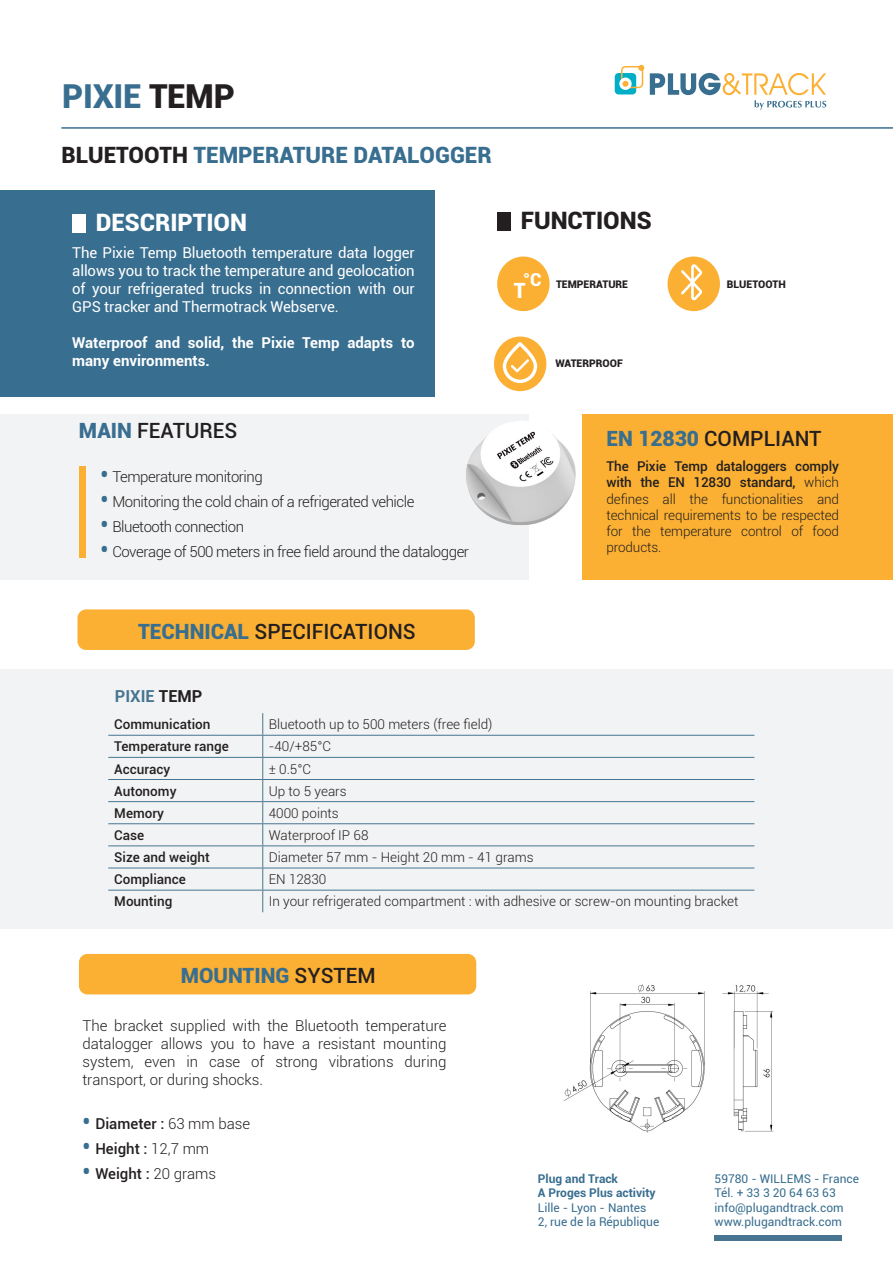
<style>
.page{position:relative;width:893px;height:1263px;background:#fff}
.page>*{position:absolute;margin:0;border:0;box-sizing:border-box;transform-origin:0 0}
.t1{font:900 33px "Roboto";letter-spacing:-.01em;color:#386e8f}
.t2{font:900 24px "Roboto";color:#fff}
.t3{font:900 24px "Roboto";color:#231f20}
.t4{font:900 22.5px "Roboto";color:#386e8f}
.t5{font:500 21px "Roboto";color:#231f20}
.t6{font:900 21px "Roboto";color:#386e8f}
.t7{font:900 21px "Roboto";color:#fff}
.t8{font:900 17.85px "Roboto";color:#fff}
.t9{font:700 16.5px "Roboto";color:#477591}
.t10{font:300 15px/18px "Roboto";letter-spacing:-.03em;color:#231f20;text-align:justify}
.t11{font:15px/18px "Roboto";letter-spacing:-.01em;color:#fff;text-align:justify}
.t12{font:700 15px/18px "Roboto";color:#fff}
.t13{font:500 15px "Roboto";color:#231f20}
.t14{font:300 13.5px/16.2px "Roboto";color:#231f20;text-align:justify}
.t15{font:500 13.5px "Roboto";color:#231f20}
.t16{font:12px "Roboto";color:#386e8f}
.t17{font:700 12px "Roboto";color:#386e8f}
.t18{font:900 10.5px "Roboto";color:#231f20}
.s1{color:#231f20}
.s2{font-weight:900;color:#386e8f}
.s3{font-weight:900;font-size:21px;color:#386e8f}
.s4{font-weight:500}
.s5{font-weight:500;color:#231f20}
.s6{font-weight:300}
</style>
<div class="page">
<div style="left:0;top:414px;width:529px;height:166px;background:#f2f3f4"></div>
<div style="left:0;top:191px;width:435px;height:206px;background:#386e8f"></div>
<hr style="left:61px;top:127px;width:832px;height:2px;background:#386e8f">
<div style="left:72px;top:214px;width:14px;height:19px;background:#fff"></div>
<div style="left:497px;top:212px;width:13px;height:19px;background:#231f20"></div>
<div style="left:615px;top:73px;width:21px;height:21px;background:#00aec5;border-radius:4px"></div>
<div style="left:621px;top:66px;width:22px;height:22px;border:2px solid #fbb033;border-radius:4px"></div>
<svg style="left:619px;top:78px;width:13px;height:12px"></svg>
<svg style="left:622px;top:81px;width:6px;height:6px"></svg>
<svg style="left:638px;top:65px;width:6px;height:6px"></svg>
<svg style="left:650px;top:73px;width:176px;height:37px"></svg>
<div style="left:715px;top:1235px;width:127px;height:6px;background:#477591"></div>
<div style="left:494px;top:337px;width:52px;height:54px;background:#fbb033;border-radius:50%"></div>
<div style="left:667px;top:256px;width:53px;height:55px;background:#fbb033;border-radius:50%"></div>
<div style="left:497px;top:256px;width:53px;height:55px;background:#fbb033;border-radius:50%"></div>
<div style="left:79px;top:466px;width:7px;height:91px;background:#fbb033"></div>
<div style="left:0;top:669px;width:893px;height:259px;background:#f2f3f4"></div>
<div style="left:78px;top:609px;width:397px;height:41px;background:#fbb033;border-radius:9px"></div>
<svg style="left:681px;top:264px;width:21px;height:36px"></svg>
<svg style="left:503px;top:342px;width:34px;height:39px"></svg>
<hr style="left:108px;top:735px;width:155px;height:1px;background:#477591">
<hr style="left:263px;top:735px;width:491px;height:1px;background:#477591">
<hr style="left:108px;top:757px;width:155px;height:1px;background:#477591">
<hr style="left:263px;top:757px;width:491px;height:1px;background:#477591">
<hr style="left:108px;top:779px;width:155px;height:1px;background:#477591">
<hr style="left:263px;top:779px;width:491px;height:1px;background:#477591">
<hr style="left:108px;top:801px;width:155px;height:1px;background:#477591">
<hr style="left:263px;top:801px;width:491px;height:1px;background:#477591">
<hr style="left:108px;top:823px;width:155px;height:1px;background:#477591">
<hr style="left:263px;top:823px;width:491px;height:1px;background:#477591">
<hr style="left:108px;top:845px;width:155px;height:1px;background:#477591">
<hr style="left:263px;top:845px;width:491px;height:1px;background:#477591">
<hr style="left:108px;top:868px;width:155px;height:1px;background:#477591">
<hr style="left:263px;top:868px;width:491px;height:1px;background:#477591">
<hr style="left:108px;top:890px;width:155px;height:1px;background:#477591">
<hr style="left:263px;top:890px;width:491px;height:1px;background:#477591">
<svg style="left:262px;top:713px;width:1px;height:199px"></svg>
<div style="left:79px;top:954px;width:397px;height:40px;background:#fbb033;border-radius:9px"></div>
<img style="left:564px;top:984px;width:209px;height:149px">
<div style="left:582px;top:414px;width:311px;height:166px;background:#fbb033"></div>
<img style="left:466px;top:381px;width:110px;height:144px">
<p class="t1" style="left:62px;top:73px;width:174px">PIXIE <span class="s1">TEMP</span></p>
<p class="t4" style="left:61px;top:139px;width:432px"><span class="s1">BLUETOOTH</span> TEMPERATURE DATALOGGER</p>
<p class="t2" style="left:96px;top:206px;width:153px">DESCRIPTION</p>
<p class="t3" style="left:521px;top:204px;width:133px">FUNCTIONS</p>
<p class="t11" style="left:72px;top:243px;width:344px">The Pixie Temp Bluetooth temperature data logger allows you to track the temperature and geolocation of your refrigerated trucks in connection with our GPS tracker and Thermotrack Webserve.</p>
<p class="t12" style="left:72px;top:333px;width:344px">Waterproof and solid, the Pixie Temp adapts to many environments.</p>
<p class="t5" style="left:79px;top:416px;width:160px"><span class="s2">MAIN</span> FEATURES</p>
<p class="t10" style="left:101px;top:467px;width:164px"><span class="s3">•</span> Temperature monitoring</p>
<p class="t10" style="left:101px;top:492px;width:315px"><span class="s3">•</span> Monitoring the cold chain of a refrigerated vehicle</p>
<p class="t10" style="left:101px;top:517px;width:145px"><span class="s3">•</span> Bluetooth connection</p>
<p class="t10" style="left:101px;top:543px;width:370px"><span class="s3">•</span> Coverage of 500 meters in free field around the datalogger</p>
<p class="t5" style="left:138px;top:617px;width:279px"><span class="s2">TECHNICAL</span> SPECIFICATIONS</p>
<p class="t9" style="left:115px;top:684px;width:89px">PIXIE <span class="s1">TEMP</span></p>
<p class="t8" style="left:523px;top:266px;width:20px">°C</p>
<p class="t7" style="left:514px;top:275px;width:13px">T</p>
<p class="t18" style="left:556px;top:277px;width:74px">TEMPERATURE</p>
<p class="t18" style="left:727px;top:277px;width:61px">BLUETOOTH</p>
<p class="t18" style="left:555px;top:356px;width:69px">WATERPROOF</p>
<p class="t5" style="left:606px;top:424px;width:217px"><span class="s2">EN 12830</span> COMPLIANT</p>
<p class="t14" style="left:606px;top:458px;width:234px"><span class="s4">The Pixie Temp dataloggers comply with the EN 12830 standard,</span> which defines all the functionalities and technical requirements to be respected for the temperature control of food products.</p>
<p class="t15" style="left:114px;top:715px;width:98px">Communication</p>
<p class="t14" style="left:269px;top:716px;width:225px">Bluetooth up to 500 meters (free field)</p>
<p class="t15" style="left:114px;top:737px;width:116px">Temperature range</p>
<p class="t14" style="left:269px;top:738px;width:64px">-40/+85°C</p>
<p class="t15" style="left:114px;top:759px;width:58px">Accuracy</p>
<p class="t14" style="left:269px;top:760px;width:44px">± 0.5°C</p>
<p class="t15" style="left:114px;top:781px;width:64px">Autonomy</p>
<p class="t14" style="left:269px;top:782px;width:79px">Up to 5 years</p>
<p class="t15" style="left:114px;top:803px;width:51px">Memory</p>
<p class="t14" style="left:269px;top:804px;width:72px">4000 points</p>
<p class="t15" style="left:114px;top:825px;width:31px">Case</p>
<p class="t14" style="left:269px;top:826px;width:101px">Waterproof IP 68</p>
<p class="t15" style="left:114px;top:848px;width:97px">Size and weight</p>
<p class="t14" style="left:269px;top:849px;width:266px">Diameter 57 mm - Height 20 mm - 41 grams</p>
<p class="t15" style="left:114px;top:870px;width:73px">Compliance</p>
<p class="t14" style="left:269px;top:871px;width:59px">EN 12830</p>
<p class="t15" style="left:114px;top:892px;width:60px">Mounting</p>
<p class="t14" style="left:269px;top:893px;width:471px">In your refrigerated compartment : with adhesive or screw-on mounting bracket</p>
<p class="t6" style="left:181px;top:961px;width:197px">MOUNTING <span class="s5">SYSTEM</span></p>
<p class="t10" style="left:82px;top:1016px;width:366px">The bracket supplied with the Bluetooth temperature datalogger allows you to have a resistant mounting system, even in case of strong vibrations during transport, or during shocks.</p>
<p class="t13" style="left:82px;top:1113px;width:169px"><span class="s3">•</span> Diameter : <span class="s6">63 mm base</span></p>
<p class="t13" style="left:82px;top:1138px;width:128px"><span class="s3">•</span> Height : <span class="s6">12,7 mm</span></p>
<p class="t13" style="left:82px;top:1163px;width:135px"><span class="s3">•</span> Weight : <span class="s6">20 grams</span></p>
<p class="t17" style="left:538px;top:1170px;width:82px">Plug and Track</p>
<p class="t17" style="left:538px;top:1184px;width:119px">A Proges Plus activity</p>
<p class="t16" style="left:538px;top:1199px;width:110px">Lille - Lyon - Nantes</p>
<p class="t16" style="left:538px;top:1213px;width:123px">2, rue de la République</p>
<p class="t16" style="left:715px;top:1170px;width:146px">59780 - WILLEMS - France</p>
<p class="t16" style="left:715px;top:1184px;width:123px">Tél. + 33 3 20 64 63 63</p>
<p class="t16" style="left:715px;top:1199px;width:131px">info@plugandtrack.com</p>
<p class="t16" style="left:715px;top:1213px;width:129px">www.plugandtrack.com</p>
</div>
